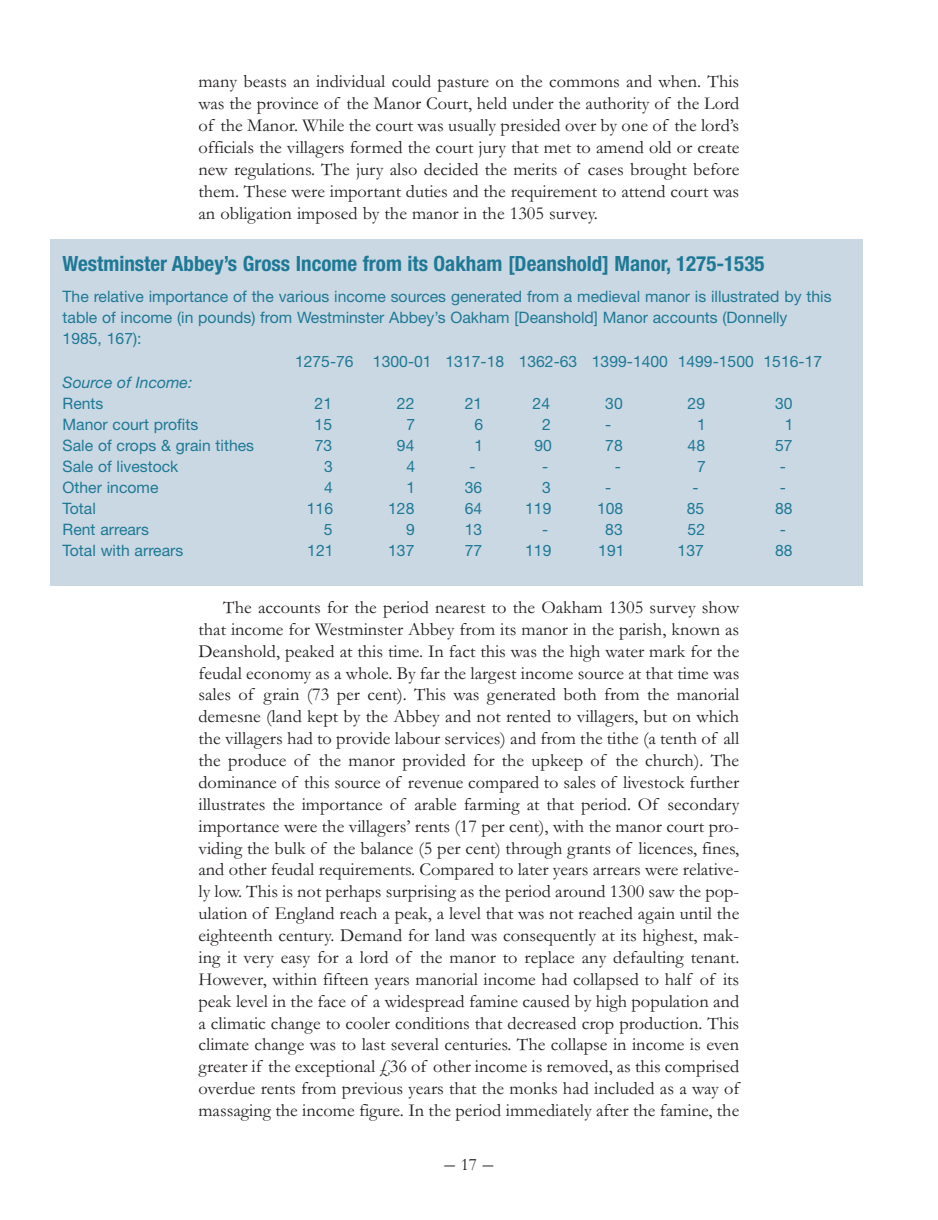
<style>
.page{position:relative;width:938px;height:1220px;background:#fff}
.page>*{position:absolute;margin:0;border:0;box-sizing:border-box;transform-origin:0 0}
.t1{font:700 condensed 21px "Helvetica Neue";color:#1e7996}
.t2{font:21px "Garamond";color:#231f20}
.t3{font:18.38px/21.9px "Garamond";color:#231f20;text-align:justify}
.t4{font:15.75px/21px "Helvetica Neue";color:#1e7996}
.t5{font:italic 15.75px "Helvetica Neue";color:#1e7996}
.s1{font-size:17.5px}
</style>
<div class="page">
<div style="left:50px;top:239px;width:813px;height:347px;background:#cad8e3"></div>
<p class="t3" style="left:198px;top:70px;width:542px">many beasts an individual could pasture on the commons and when. This was the province of the Manor Court, held under the authority of the Lord of the Manor. While the court was usually presided over by one of the lord’s officials the villagers formed the court jury that met to amend old or create new regulations. The jury also decided the merits of cases brought before them. These were important duties and the requirement to attend court was an obligation imposed by the manor in the 1305 survey.</p>
<p class="t1" style="left:63px;top:250px;width:703px">Westminster Abbey’s Gross Income from its Oakham [Deanshold] Manor, 1275-1535</p>
<p class="t4" style="left:63px;top:286px;width:770px">The relative importance of the various income sources generated from a medieval manor is illustrated by this table of income (in pounds) from Westminster Abbey’s Oakham [Deanshold] Manor accounts (Donnelly<br>1985, 167):</p>
<p class="t4" style="left:295px;top:351px;width:529px">1275-76 1300-01 1317-18 1362-63 1399-1400 1499-1500 1516-17</p>
<p class="t5" style="left:63px;top:373px;width:131px">Source of Income:</p>
<p class="t4" style="left:63px;top:393px;width:42px">Rents</p>
<p class="t4" style="left:315px;top:393px;width:19px">21</p>
<p class="t4" style="left:397px;top:393px;width:19px">22</p>
<p class="t4" style="left:465px;top:393px;width:19px">21</p>
<p class="t4" style="left:532px;top:393px;width:19px">24</p>
<p class="t4" style="left:605px;top:393px;width:19px">30</p>
<p class="t4" style="left:687px;top:393px;width:19px">29</p>
<p class="t4" style="left:775px;top:393px;width:19px">30</p>
<p class="t4" style="left:63px;top:414px;width:137px">Manor court profits</p>
<p class="t4" style="left:315px;top:414px;width:19px">15</p>
<p class="t4" style="left:406px;top:414px;width:10px">7</p>
<p class="t4" style="left:474px;top:414px;width:10px">6</p>
<p class="t4" style="left:542px;top:414px;width:10px">2</p>
<p class="t4" style="left:605px;top:414px;width:8px">-</p>
<p class="t4" style="left:697px;top:414px;width:10px">1</p>
<p class="t4" style="left:784px;top:414px;width:10px">1</p>
<p class="t4" style="left:63px;top:435px;width:193px">Sale of crops &amp; grain tithes</p>
<p class="t4" style="left:315px;top:435px;width:19px">73</p>
<p class="t4" style="left:397px;top:435px;width:19px">94</p>
<p class="t4" style="left:474px;top:435px;width:10px">1</p>
<p class="t4" style="left:534px;top:435px;width:19px">90</p>
<p class="t4" style="left:605px;top:435px;width:19px">78</p>
<p class="t4" style="left:687px;top:435px;width:19px">48</p>
<p class="t4" style="left:775px;top:435px;width:19px">57</p>
<p class="t4" style="left:63px;top:456px;width:117px">Sale of livestock</p>
<p class="t4" style="left:324px;top:456px;width:10px">3</p>
<p class="t4" style="left:406px;top:456px;width:10px">4</p>
<p class="t4" style="left:469px;top:456px;width:8px">-</p>
<p class="t4" style="left:542px;top:456px;width:8px">-</p>
<p class="t4" style="left:615px;top:456px;width:8px">-</p>
<p class="t4" style="left:697px;top:456px;width:10px">7</p>
<p class="t4" style="left:780px;top:456px;width:8px">-</p>
<p class="t4" style="left:63px;top:477px;width:97px">Other income</p>
<p class="t4" style="left:324px;top:477px;width:10px">4</p>
<p class="t4" style="left:406px;top:477px;width:10px">1</p>
<p class="t4" style="left:465px;top:477px;width:19px">36</p>
<p class="t4" style="left:542px;top:477px;width:10px">3</p>
<p class="t4" style="left:605px;top:477px;width:8px">-</p>
<p class="t4" style="left:692px;top:477px;width:8px">-</p>
<p class="t4" style="left:780px;top:477px;width:8px">-</p>
<p class="t4" style="left:63px;top:498px;width:35px">Total</p>
<p class="t4" style="left:307px;top:498px;width:28px">116</p>
<p class="t4" style="left:388px;top:498px;width:28px">128</p>
<p class="t4" style="left:465px;top:498px;width:19px">64</p>
<p class="t4" style="left:525px;top:498px;width:28px">119</p>
<p class="t4" style="left:597px;top:498px;width:28px">108</p>
<p class="t4" style="left:687px;top:498px;width:19px">85</p>
<p class="t4" style="left:775px;top:498px;width:19px">88</p>
<p class="t4" style="left:63px;top:519px;width:88px">Rent arrears</p>
<p class="t4" style="left:324px;top:519px;width:10px">5</p>
<p class="t4" style="left:406px;top:519px;width:10px">9</p>
<p class="t4" style="left:465px;top:519px;width:19px">13</p>
<p class="t4" style="left:542px;top:519px;width:8px">-</p>
<p class="t4" style="left:605px;top:519px;width:19px">83</p>
<p class="t4" style="left:687px;top:519px;width:19px">52</p>
<p class="t4" style="left:780px;top:519px;width:8px">-</p>
<p class="t4" style="left:63px;top:540px;width:122px">Total with arrears</p>
<p class="t4" style="left:307px;top:540px;width:28px">121</p>
<p class="t4" style="left:388px;top:540px;width:28px">137</p>
<p class="t4" style="left:465px;top:540px;width:19px">77</p>
<p class="t4" style="left:525px;top:540px;width:28px">119</p>
<p class="t4" style="left:598px;top:540px;width:28px">191</p>
<p class="t4" style="left:677px;top:540px;width:28px">137</p>
<p class="t4" style="left:775px;top:540px;width:19px">88</p>
<p class="t3" style="left:198px;top:595px;width:542px;text-indent:25px">The accounts for the period nearest to the Oakham 1305 survey show that income for Westminster Abbey from its manor in the parish, known as Deanshold, peaked at this time. In fact this was the high water mark for the feudal economy as a whole. By far the largest income source at that time was sales of grain (73 per cent). This was generated both from the manorial demesne (land kept by the Abbey and not rented to villagers, but on which the villagers had to provide labour services) and from the tithe (a tenth of all the produce of the manor provided for the upkeep of the church). The dominance of this source of revenue compared to sales of livestock further illustrates the importance of arable farming at that period. Of secondary importance were the villagers’ rents (17 per cent), with the manor court pro&shy;viding the bulk of the balance (5 per cent) through grants of licences, fines, and other feudal requirements. Compared to later years arrears were relative&shy;ly low. This is not perhaps surprising as the period around 1300 saw the pop&shy;ulation of England reach a peak, a level that was not reached again until the eighteenth century. Demand for land was consequently at its highest, mak&shy;ing it very easy for a lord of the manor to replace any defaulting tenant.<br>However, within fifteen years manorial income had collapsed to half of its peak level in the face of a widespread famine caused by high population and a climatic change to cooler conditions that decreased crop production. This climate change was to last several centuries. The collapse in income is even greater if the exceptional £36 of other income is removed, as this comprised overdue rents from previous years that the monks had included as a way of massaging the income figure. In the period immediately after the famine, the</p>
<p class="t2" style="left:444px;top:1149px;width:50px">–<span class="s1">17</span>–</p>
</div>
